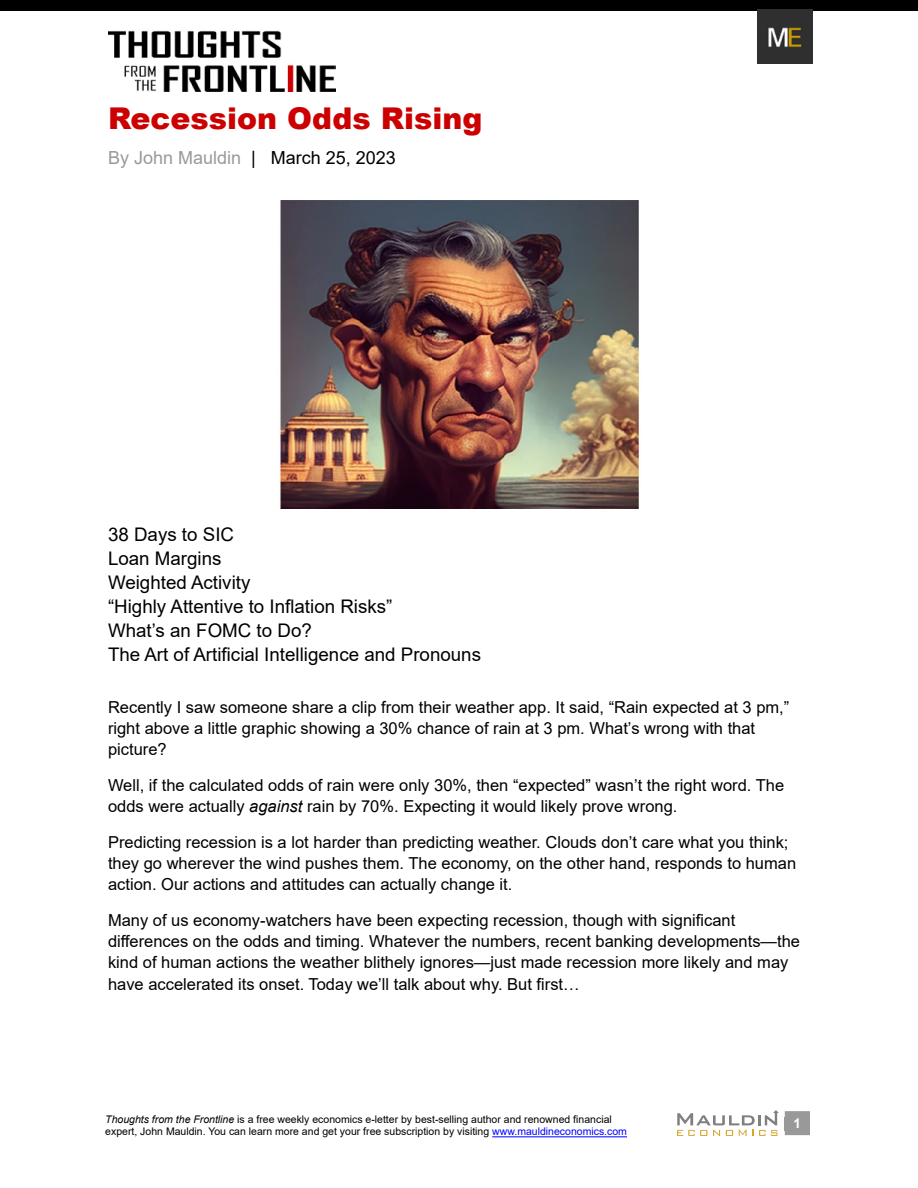
<style>
.page{position:relative;width:918px;height:1188px;background:#fff}
.page>*{position:absolute;margin:0;border:0;box-sizing:border-box;transform-origin:0 0}
.t1{font:900 30px "Arial";color:#cc0001}
.t2{font:18.75px/24px "Arial";color:#000}
.t3{font:18px "Arial";color:#999}
.t4{font:16.5px/21px "Arial";color:#000}
.t5{font:700 13.5px "Arial";color:#fff}
.t6{font:10.5px/12.6px "Arial";color:#000}
.s1{color:#000}
.s2{font-style:italic}
.s3{color:#00f}
</style>
<div class="page">
<div style="left:785px;top:1111px;width:25px;height:24px;background:#999"></div>
<hr style="left:492px;top:1136px;width:135px;height:1px;background:#00f">
<img style="left:108px;top:30px;width:228px;height:62px">
<div style="left:0;top:0;width:918px;height:11px;background:#000"></div>
<img style="left:758px;top:9px;width:55px;height:55px">
<svg style="left:677px;top:1110px;width:102px;height:26px"></svg>
<img style="left:280px;top:200px;width:359px;height:309px">
<h1 class="t1" style="left:108px;top:97px;width:376px">Recession Odds Rising</h1>
<p class="t3" style="left:108px;top:146px;width:289px">By John Mauldin <span class="s1">| March 25, 2023</span></p>
<p class="t2" style="left:108px;top:522px;width:375px">38 Days to SIC<br>Loan Margins<br>Weighted Activity<br>“Highly Attentive to Inflation Risks”<br>What’s an FOMC to Do?<br>The Art of Artificial Intelligence and Pronouns</p>
<p class="t4" style="left:108px;top:697px;width:683px">Recently I saw someone share a clip from their weather app. It said, “Rain expected at 3 pm,” right above a little graphic showing a 30% chance of rain at 3 pm. What’s wrong with that picture?</p>
<p class="t4" style="left:108px;top:775px;width:678px">Well, if the calculated odds of rain were only 30%, then “expected” wasn’t the right word. The odds were actually <span class="s2">against</span> rain by 70%. Expecting it would likely prove wrong.</p>
<p class="t4" style="left:108px;top:832px;width:690px">Predicting recession is a lot harder than predicting weather. Clouds don’t care what you think; they go wherever the wind pushes them. The economy, on the other hand, responds to human action. Our actions and attitudes can actually change it.</p>
<p class="t4" style="left:108px;top:910px;width:694px">Many of us economy-watchers have been expecting recession, though with significant differences on the odds and timing. Whatever the numbers, recent banking developments—the kind of human actions the weather blithely ignores—just made recession more likely and may have accelerated its onset. Today we’ll talk about why. But first…</p>
<p class="t6" style="left:105px;top:1113px;width:523px"><span class="s2">Thoughts from the Frontline</span> is a free weekly economics e-letter by best-selling author and renowned financial expert, John Mauldin. You can learn more and get your free subscription by visiting <span class="s3">www.mauldineconomics.com</span></p>
<p class="t5" style="left:794px;top:1113px;width:9px">1</p>
</div>
